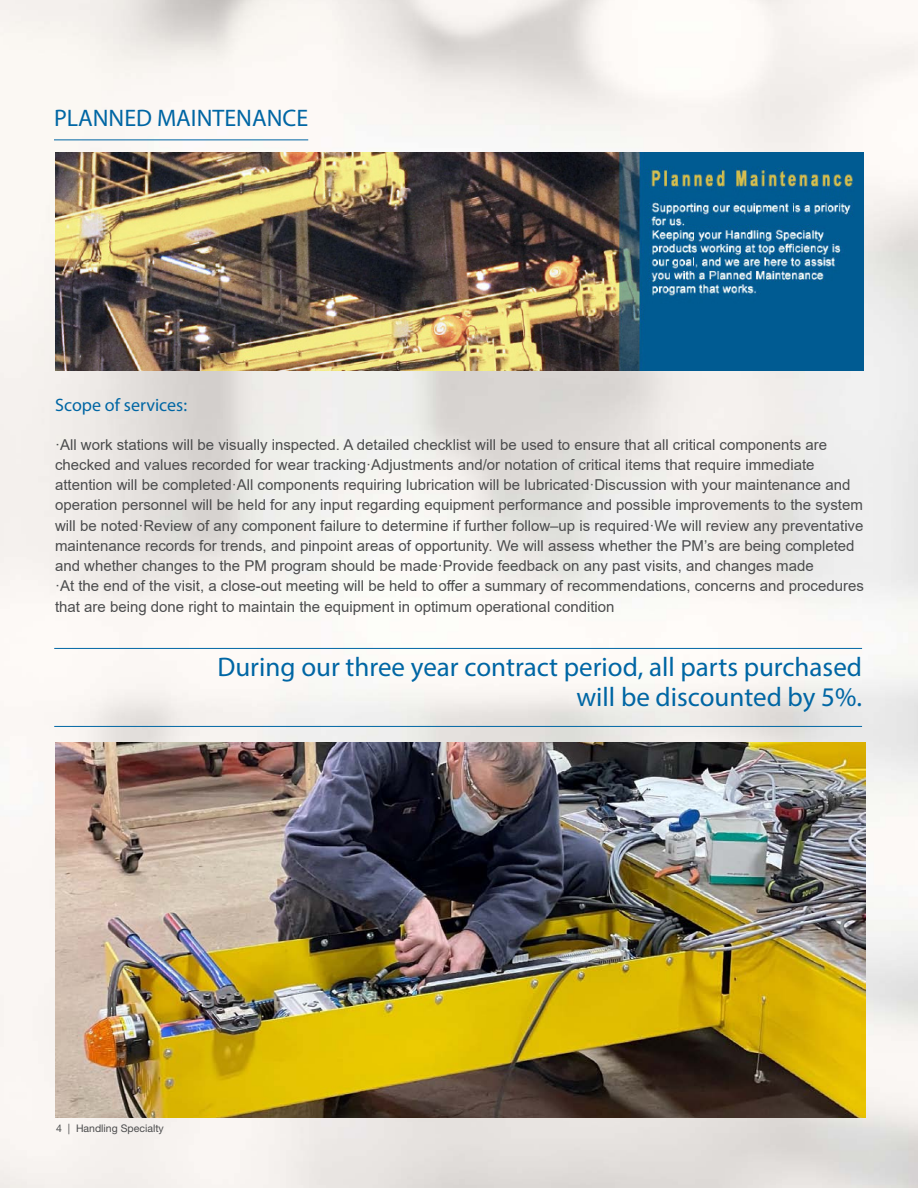
<style>
.page{position:relative;width:918px;height:1188px;background:#fff}
.page>*{position:absolute;margin:0;border:0;box-sizing:border-box;transform-origin:0 0}
.Pull_quote{font:27px/30px "Myriad Pro";color:#0066a4;text-align:right}
.t1{font:24px "Myriad Pro";color:#0066a4}
.t2{font:18px "Myriad Pro";color:#0066a4}
.Body_TExt{font:15px/20.2px "Arial";color:#4b4c4d}
.t3{font:10.5px "Helvetica Neue LT Std";color:#4b4c4d}
</style>
<div class="page">
<img style="left:0;top:0;width:918px;height:1188px">
<hr style="left:54px;top:140px;width:254px;height:1px;background:#0066a4">
<img style="left:55px;top:152px;width:809px;height:218px">
<hr style="left:54px;top:648px;width:808px;height:1px;background:#0066a4">
<hr style="left:54px;top:726px;width:808px;height:1px;background:#0066a4">
<img style="left:55px;top:742px;width:810px;height:376px">
<p class="t1" style="left:54px;top:103px;width:256px">PLANNED MAINTENANCE</p>
<p class="t2" style="left:55px;top:394px;width:134px">Scope of services:</p>
<p class="Body_TExt" style="left:55px;top:434px;width:810px">·All work stations will be visually inspected. A detailed checklist will be used to ensure that all critical components are checked and values recorded for wear tracking·Adjustments and/or notation of critical items that require immediate attention will be completed·All components requiring lubrication will be lubricated·Discussion with your maintenance and operation personnel will be held for any input regarding equipment performance and possible improvements to the system will be noted·Review of any component failure to determine if further follow–up is required·We will review any preventative maintenance records for trends, and pinpoint areas of opportunity. We will assess whether the PM’s are being completed and whether changes to the PM program should be made·Provide feedback on any past visits, and changes made</p>
<p class="Body_TExt" style="left:55px;top:576px;width:810px">·At the end of the visit, a close-out meeting will be held to offer a summary of recommendations, concerns and procedures that are being done right to maintain the equipment in optimum operational condition</p>
<p class="Pull_quote" style="left:217px;top:651px;width:646px">During our three year contract period, all parts purchased will be discounted by 5%.</p>
<p class="t3" style="left:56px;top:1122px;width:109px">4 | Handling Specialty</p>
</div>
